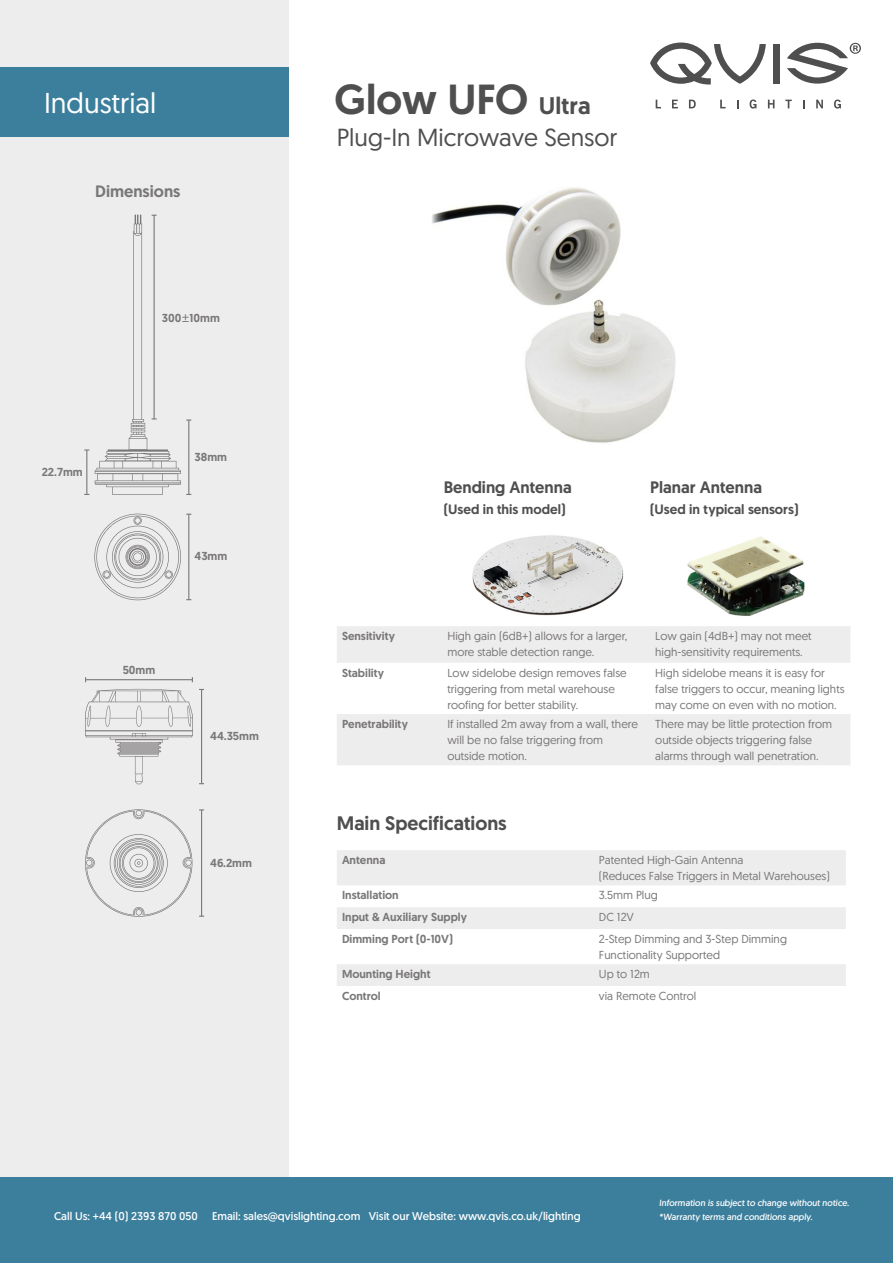
<style>
.page{position:relative;width:893px;height:1263px;background:#fff}
.page>*{position:absolute;margin:0;border:0;box-sizing:border-box;transform-origin:0 0}
.t1{font:500 42px "Geomanist";color:#4f4f4f}
.t2{font:28.65px "Geomanist";color:#fff}
.t3{font:24.6px "Geomanist";color:#4f4f4f}
.t4{font:500 19.5px "Geomanist";color:#4f4f4f}
.t5{font:500 16.5px "Geomanist";color:#4f4f4f}
.t6{font:500 16.5px "Geomanist";color:#797777}
.t7{font:500 13.5px "Geomanist";color:#4f4f4f}
.t8{font:11.55px/16px "Geomanist";color:#797777}
.t9{font:500 11.55px "Geomanist";color:#797777}
.t10{font:11.25px "Geomanist";color:#fff}
.t11{font:9px/13.5px "Geomanist";color:#fff}
.s1{font-family:"Acumin Pro"}
.s2{font-size:24px}
</style>
<div class="page">
<div style="left:0;top:0;width:288px;height:1212px;background:#eeeded"></div>
<div style="left:0;top:1178px;width:893px;height:85px;background:#3c7f9c"></div>
<div style="left:0;top:67px;width:288px;height:69px;background:#3c7f9c"></div>
<svg style="left:773px;top:44px;width:6px;height:39px"></svg>
<svg style="left:650px;top:43px;width:116px;height:42px"></svg>
<svg style="left:787px;top:43px;width:74px;height:41px"></svg>
<svg style="left:656px;top:100px;width:5px;height:8px"></svg>
<svg style="left:672px;top:100px;width:6px;height:8px"></svg>
<svg style="left:689px;top:100px;width:7px;height:8px"></svg>
<svg style="left:720px;top:100px;width:6px;height:8px"></svg>
<svg style="left:750px;top:100px;width:6px;height:9px"></svg>
<svg style="left:768px;top:100px;width:6px;height:8px"></svg>
<svg style="left:785px;top:100px;width:7px;height:8px"></svg>
<svg style="left:816px;top:100px;width:7px;height:8px"></svg>
<svg style="left:834px;top:100px;width:7px;height:9px"></svg>
<svg style="left:337px;top:626px;width:513px;height:139px;fill:#eeeded"></svg>
<img style="left:432px;top:187px;width:244px;height:256px">
<img style="left:687px;top:536px;width:118px;height:80px">
<img style="left:472px;top:535px;width:152px;height:81px">
<svg style="left:337px;top:850px;width:509px;height:136px;fill:#eeeded"></svg>
<svg style="left:85px;top:809px;width:107px;height:108px"></svg>
<svg style="left:85px;top:689px;width:108px;height:95px"></svg>
<svg style="left:95px;top:215px;width:96px;height:280px"></svg>
<svg style="left:94px;top:514px;width:97px;height:86px"></svg>
<hr style="left:201px;top:810px;width:1px;height:106px;background:#7a7878">
<hr style="left:86px;top:679px;width:106px;height:1px;background:#7a7878">
<hr style="left:201px;top:689px;width:1px;height:95px;background:#7a7878">
<hr style="left:86px;top:450px;width:1px;height:44px;background:#7a7878">
<h2 class="t2" style="left:44px;top:84px;width:114px">Industrial</h2>
<h3 class="t6" style="left:95px;top:181px;width:87px">Dimensions</h3>
<p class="t9" style="left:162px;top:310px;width:60px">300<span class="s1">±</span>10mm</p>
<p class="t9" style="left:42px;top:464px;width:43px">22.7mm</p>
<p class="t9" style="left:195px;top:450px;width:34px">38mm</p>
<p class="t9" style="left:195px;top:548px;width:34px">43mm</p>
<p class="t9" style="left:123px;top:662px;width:34px">50mm</p>
<p class="t9" style="left:210px;top:728px;width:50px">44.35mm</p>
<p class="t9" style="left:210px;top:855px;width:43px">46.2mm</p>
<h1 class="t1" style="left:335px;top:72px;width:257px">Glow UFO <span class="s2">Ultra</span></h1>
<h3 class="t3" style="left:337px;top:121px;width:282px">Plug-In Microwave Sensor</h3>
<h3 class="t5" style="left:444px;top:477px;width:130px">Bending Antenna</h3>
<h3 class="t5" style="left:650px;top:477px;width:114px">Planar Antenna</h3>
<p class="t7" style="left:444px;top:500px;width:123px">(Used in this model)</p>
<p class="t7" style="left:650px;top:500px;width:150px">(Used in typical sensors)</p>
<p class="t9" style="left:342px;top:628px;width:55px">Sensitivity</p>
<p class="t8" style="left:447px;top:628px;width:181px">High gain (6dB+) allows for a larger, more stable detection range.</p>
<p class="t8" style="left:655px;top:628px;width:158px">Low gain (4dB+) may not meet high-sensitivity requirements.</p>
<p class="t9" style="left:342px;top:665px;width:44px">Stability</p>
<p class="t8" style="left:447px;top:664px;width:181px">Low sidelobe design removes false triggering from metal warehouse roofing for better stability.</p>
<p class="t8" style="left:655px;top:664px;width:191px">High sidelobe means it is easy for false triggers to occur, meaning lights may come on even with no motion.</p>
<p class="t9" style="left:342px;top:716px;width:68px">Penetrability</p>
<p class="t8" style="left:447px;top:715px;width:192px">If installed 2m away from a wall, there will be no false triggering from outside motion.</p>
<p class="t8" style="left:655px;top:715px;width:178px">There may be little protection from outside objects triggering false alarms through wall penetration.</p>
<h3 class="t4" style="left:337px;top:810px;width:171px">Main Specifications</h3>
<p class="t9" style="left:342px;top:852px;width:45px">Antenna</p>
<p class="t8" style="left:599px;top:852px;width:232px">Patented High-Gain Antenna<br>(Reduces False Triggers in Metal Warehouses)</p>
<p class="t9" style="left:342px;top:887px;width:58px">Installation</p>
<p class="t8" style="left:599px;top:887px;width:60px">3.5mm Plug</p>
<p class="t9" style="left:342px;top:909px;width:127px">Input &amp; Auxiliary Supply</p>
<p class="t8" style="left:599px;top:909px;width:37px">DC 12V</p>
<p class="t9" style="left:342px;top:931px;width:113px">Dimming Port (0-10V)</p>
<p class="t8" style="left:599px;top:930px;width:190px">2-Step Dimming and 3-Step Dimming<br>Functionality Supported</p>
<p class="t9" style="left:342px;top:966px;width:90px">Mounting Height</p>
<p class="t8" style="left:599px;top:966px;width:52px">Up to 12m</p>
<p class="t9" style="left:342px;top:988px;width:40px">Control</p>
<p class="t8" style="left:599px;top:987px;width:99px">via Remote Control</p>
<p class="t10" style="left:54px;top:1208px;width:145px">Call Us: +44 (0) 2393 870 050</p>
<p class="t10" style="left:212px;top:1208px;width:370px">Email: sales@qvislighting.com Visit our Website: www.qvis.co.uk/lighting</p>
<p class="t11" style="left:659px;top:1196px;width:193px">Information is subject to change without notice. *Warranty terms and conditions apply.</p>
</div>
